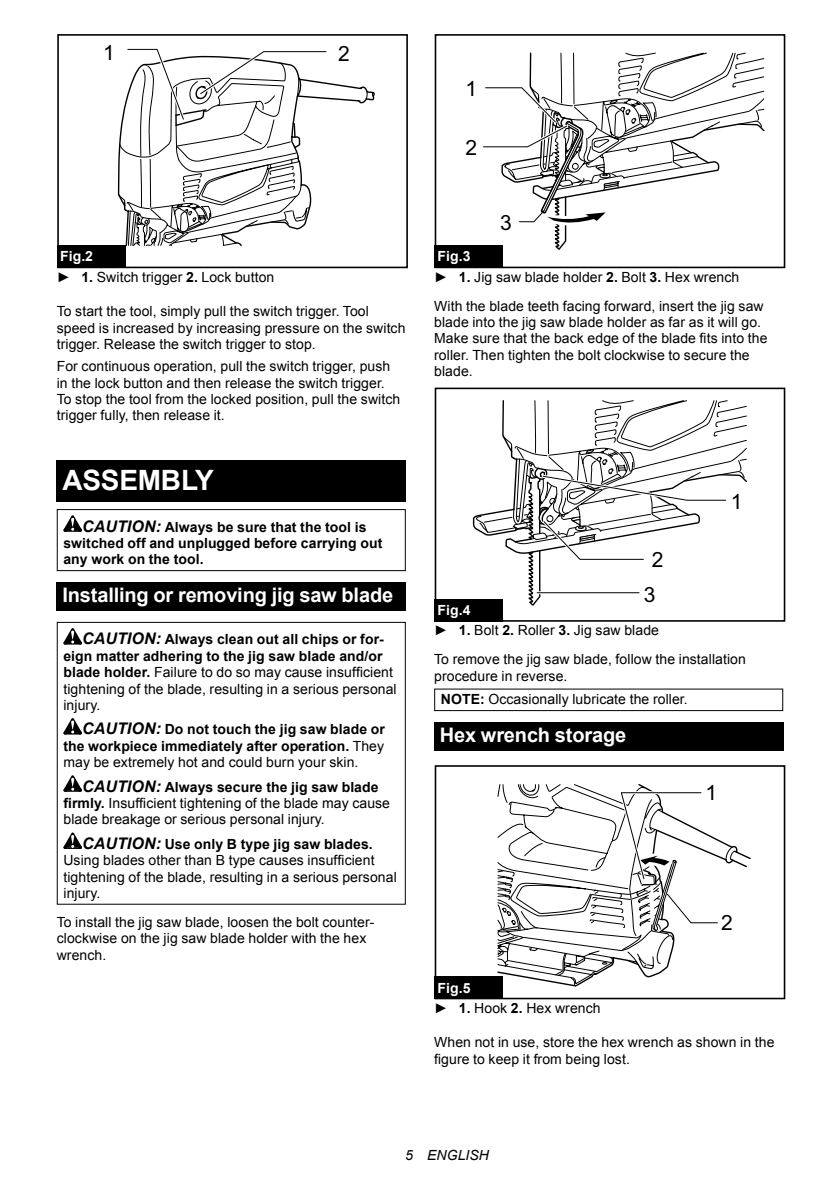
<style>
.page{position:relative;width:840px;height:1191px;background:#fff}
.page>*{position:absolute;margin:0;border:0;box-sizing:border-box;transform-origin:0 0}
.t1{font:700 28px "Arial";letter-spacing:-.01em;color:#fff}
.t2{font:21px/35px "Arial";color:#000;text-align:center}
.t3{font:700 20px "Arial";letter-spacing:-.01em;color:#fff}
.t4{font:14px/16.4px "Arial";letter-spacing:.005em;color:#000}
.t5{font:700 14px/16.4px "Arial";letter-spacing:.005em;color:#000}
.t6{font:italic 14px "Arial";letter-spacing:.005em;color:#000}
.s1{font-weight:700;color:#fff}
.s2{font-weight:700}
.s3{font-style:italic;font-size:16px}
.s4{font-weight:700;font-style:italic;font-size:16px}
.s5{font-weight:400}
</style>
<div class="page">
<div style="left:57px;top:34px;width:350px;height:234px;border:2px solid #000"></div>
<svg style="left:117px;top:48px;width:257px;height:199px"></svg>
<div style="left:57px;top:245px;width:68px;height:23px;background:#000"></div>
<div style="left:57px;top:460px;width:348px;height:41px;background:#000"></div>
<svg style="left:63px;top:515px;width:19px;height:17px"></svg>
<div style="left:57px;top:509px;width:348px;height:62px;border:1px solid #000"></div>
<div style="left:57px;top:582px;width:348px;height:29px;background:#000"></div>
<svg style="left:63px;top:628px;width:19px;height:16px"></svg>
<svg style="left:63px;top:718px;width:19px;height:16px"></svg>
<svg style="left:63px;top:775px;width:19px;height:16px"></svg>
<svg style="left:63px;top:832px;width:19px;height:17px"></svg>
<svg style="left:483px;top:52px;width:281px;height:176px"></svg>
<div style="left:434px;top:34px;width:350px;height:234px;border:2px solid #000"></div>
<div style="left:434px;top:245px;width:68px;height:23px;background:#000"></div>
<svg style="left:472px;top:400px;width:274px;height:196px"></svg>
<div style="left:434px;top:387px;width:350px;height:234px;border:2px solid #000"></div>
<div style="left:434px;top:599px;width:68px;height:22px;background:#000"></div>
<div style="left:434px;top:688px;width:348px;height:23px;border:1px solid #000"></div>
<div style="left:434px;top:722px;width:348px;height:29px;background:#000"></div>
<svg style="left:497px;top:784px;width:254px;height:203px"></svg>
<div style="left:434px;top:765px;width:350px;height:234px;border:2px solid #000"></div>
<div style="left:434px;top:976px;width:68px;height:23px;background:#000"></div>
<h2 class="t2" style="left:103px;top:35px;width:13px">1</h2>
<h2 class="t2" style="left:338px;top:37px;width:13px">2</h2>
<p class="t4" style="left:57px;top:247px;width:219px;line-height:20.2px"><span class="s1">Fig.2<br></span>► <span class="s2">1.</span> Switch trigger <span class="s2">2.</span> Lock button</p>
<p class="t4" style="left:57px;top:304px;width:350px">To start the tool, simply pull the switch trigger. Tool speed is increased by increasing pressure on the switch trigger. Release the switch trigger to stop.</p>
<p class="t4" style="left:57px;top:359px;width:345px">For continuous operation, pull the switch trigger, push in the lock button and then release the switch trigger.<br>To stop the tool from the locked position, pull the switch trigger fully, then release it.</p>
<h1 class="t1" style="left:62px;top:469px;width:153px">ASSEMBLY</h1>
<p class="t5" style="left:63px;top:520px;width:320px;text-indent:19px"><span class="s3">CAUTION:</span> Always be sure that the tool is switched off and unplugged before carrying out any work on the tool.</p>
<h3 class="t3" style="left:62px;top:588px;width:332px">Installing or removing jig saw blade</h3>
<p class="t4" style="left:63px;top:631px;width:334px;text-indent:19px"><span class="s4">CAUTION:</span> <span class="s2">Always clean out all chips or for&shy;eign matter adhering to the jig saw blade and/or blade holder.</span> Failure to do so may cause insufficient tightening of the blade, resulting in a serious personal injury.</p>
<p class="t5" style="left:63px;top:722px;width:323px;text-align:justify;text-indent:19px"><span class="s3">CAUTION:</span> Do not touch the jig saw blade or the workpiece immediately after operation. <span class="s5">They may be extremely hot and could burn your skin.</span></p>
<p class="t4" style="left:63px;top:778px;width:328px;text-indent:19px"><span class="s4">CAUTION:</span> <span class="s2">Always secure the jig saw blade firmly.</span> Insufficient tightening of the blade may cause blade breakage or serious personal injury.</p>
<p class="t4" style="left:63px;top:836px;width:334px;text-indent:19px"><span class="s4">CAUTION:</span> <span class="s2">Use only B type jig saw blades.<br></span>Using blades other than B type causes insufficient tightening of the blade, resulting in a serious personal injury.</p>
<p class="t4" style="left:57px;top:913px;width:319px">To install the jig saw blade, loosen the bolt counter&shy;clockwise on the jig saw blade holder with the hex wrench.</p>
<h2 class="t2" style="left:465px;top:72px;width:13px">1</h2>
<h2 class="t2" style="left:465px;top:130px;width:13px">2</h2>
<h2 class="t2" style="left:500px;top:205px;width:13px">3</h2>
<p class="t4" style="left:434px;top:247px;width:306px;line-height:20.2px"><span class="s1">Fig.3<br></span>► <span class="s2">1.</span> Jig saw blade holder <span class="s2">2.</span> Bolt <span class="s2">3.</span> Hex wrench</p>
<p class="t4" style="left:434px;top:298px;width:334px">With the blade teeth facing forward, insert the jig saw blade into the jig saw blade holder as far as it will go.<br>Make sure that the back edge of the blade fits into the roller. Then tighten the bolt clockwise to secure the blade.</p>
<h2 class="t2" style="left:730px;top:484px;width:13px">1</h2>
<h2 class="t2" style="left:643px;top:542px;width:21px">2<br>3</h2>
<p class="t4" style="left:434px;top:600px;width:226px;line-height:20.2px"><span class="s1">Fig.4<br></span>► <span class="s2">1.</span> Bolt <span class="s2">2.</span> Roller <span class="s2">3.</span> Jig saw blade</p>
<p class="t4" style="left:434px;top:651px;width:313px">To remove the jig saw blade, follow the installation procedure in reverse.</p>
<p class="t4" style="left:440px;top:692px;width:248px"><span class="s2">NOTE:</span> Occasionally lubricate the roller.</p>
<h3 class="t3" style="left:439px;top:728px;width:188px">Hex wrench storage</h3>
<h2 class="t2" style="left:705px;top:775px;width:13px">1</h2>
<h2 class="t2" style="left:720px;top:905px;width:13px">2</h2>
<p class="t4" style="left:434px;top:977px;width:168px;line-height:20.2px"><span class="s1">Fig.5<br></span>► <span class="s2">1.</span> Hook <span class="s2">2.</span> Hex wrench</p>
<p class="t4" style="left:434px;top:1035px;width:342px">When not in use, store the hex wrench as shown in the figure to keep it from being lost.</p>
<p class="t6" style="left:405px;top:1147px;width:85px">5 ENGLISH</p>
</div>
